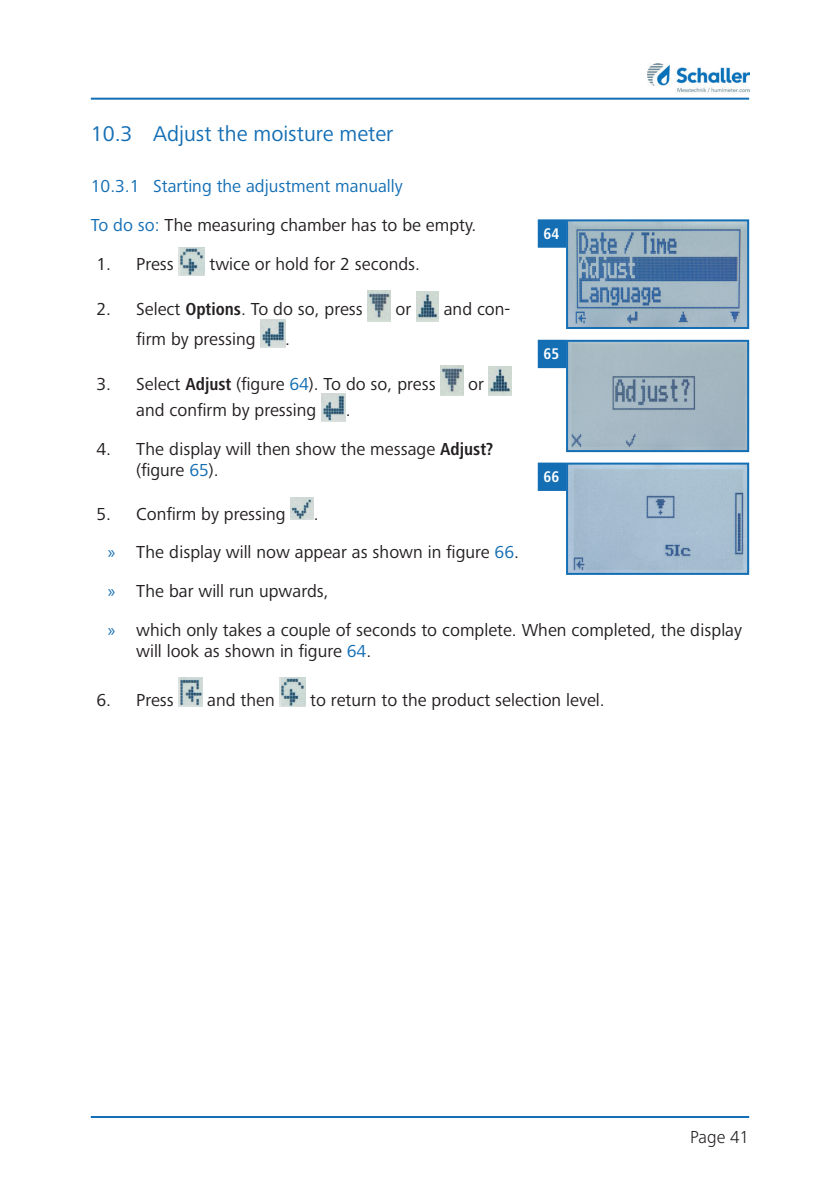
<style>
.page{position:relative;width:840px;height:1191px;background:#fff}
.page>*{position:absolute;margin:0;border:0;box-sizing:border-box;transform-origin:0 0}
.t1{font:22px "Frutiger Next Pro";color:#136eb4}
.t2{font:18px/38.6px "Frutiger Next Pro";color:#231f20}
.t3{font:18px/39px "Frutiger Next Pro";color:#136eb4}
.t4{font:300 18px "Frutiger Next Pro";color:#231f20}
.t5{font:700 condensed 16px "Frutiger Next Pro";color:#fff}
.s1{color:#231f20}
.s2{font-weight:700;font-stretch:condensed}
.s3{color:#136eb4}
.s4{font-family:"Myriad Pro";color:#136eb4}
</style>
<div class="page">
<hr style="left:91px;top:98px;width:657px;height:2px;background:#136eb4">
<hr style="left:91px;top:1116px;width:657px;height:2px;background:#136eb4">
<img style="left:647px;top:63px;width:101px;height:30px">
<img style="left:179px;top:247px;width:25px;height:29px">
<img style="left:367px;top:291px;width:23px;height:30px">
<img style="left:416px;top:292px;width:22px;height:29px">
<img style="left:260px;top:319px;width:25px;height:28px">
<img style="left:440px;top:365px;width:23px;height:30px">
<img style="left:488px;top:366px;width:23px;height:29px">
<img style="left:321px;top:393px;width:25px;height:29px">
<img style="left:290px;top:497px;width:23px;height:23px">
<img style="left:179px;top:678px;width:23px;height:28px">
<img style="left:279px;top:678px;width:26px;height:28px">
<div style="left:538px;top:220px;width:27px;height:27px;background:#136eb4"></div>
<div style="left:537px;top:219px;width:29px;height:29px;border:2px solid #136eb4"></div>
<img style="left:568px;top:222px;width:177px;height:104px">
<div style="left:565px;top:219px;width:183px;height:110px;border:2px solid #136eb4"></div>
<div style="left:538px;top:341px;width:27px;height:26px;background:#136eb4"></div>
<div style="left:537px;top:340px;width:29px;height:28px;border:2px solid #136eb4"></div>
<img style="left:568px;top:343px;width:177px;height:106px">
<div style="left:565px;top:340px;width:183px;height:112px;border:2px solid #136eb4"></div>
<div style="left:538px;top:463px;width:27px;height:27px;background:#136eb4"></div>
<div style="left:537px;top:462px;width:29px;height:29px;border:2px solid #136eb4"></div>
<img style="left:568px;top:465px;width:177px;height:107px">
<div style="left:565px;top:462px;width:183px;height:113px;border:2px solid #136eb4"></div>
<p class="t1" style="left:91px;top:121px;width:304px">10.3 Adjust the moisture meter</p>
<p class="t3" style="left:91px;top:166px;width:387px">10.3.1 Starting the adjustment manually<br>To do so: <span class="s1">The measuring chamber has to be empty.</span></p>
<p class="t2" style="left:96px;top:245px;width:79px">1. Press</p>
<p class="t2" style="left:209px;top:245px;width:212px">twice or hold for 2 seconds.</p>
<p class="t2" style="left:96px;top:290px;width:268px">2. Select <span class="s2">Options</span>. To do so, press</p>
<p class="t2" style="left:395px;top:290px;width:17px">or</p>
<p class="t2" style="left:443px;top:290px;width:68px">and con-</p>
<p class="t2" style="left:136px;top:319px;width:121px">firm by pressing</p>
<p class="t2" style="left:285px;top:319px;width:6px">.</p>
<p class="t2" style="left:96px;top:365px;width:340px">3. Select <span class="s2">Adjust</span> (figure <span class="s3">64</span>). To do so, press</p>
<p class="t2" style="left:468px;top:365px;width:17px">or</p>
<p class="t2" style="left:136px;top:391px;width:181px">and confirm by pressing</p>
<p class="t2" style="left:346px;top:391px;width:6px">.</p>
<p class="t2" style="left:136px;top:438px;width:358px;line-height:21.6px;text-indent:-40px">4. The display will then show the message <span class="s2">Adjust? </span>(figure <span class="s3">65</span>).</p>
<p class="t2" style="left:96px;top:494px;width:191px">5. Confirm by pressing</p>
<p class="t5" style="left:543px;top:224px;width:17px">64</p>
<p class="t5" style="left:543px;top:345px;width:17px">65</p>
<p class="t5" style="left:543px;top:467px;width:17px">66</p>
<p class="t2" style="left:108px;top:494px;width:635px;text-indent:206px">.<br><span class="s4">»</span> The display will now appear as shown in figure <span class="s3">66</span>.<br><span class="s4">»</span> The bar will run upwards,<br><span class="s4">»</span> which only takes a couple of seconds to complete. When completed, the display</p>
<p class="t2" style="left:136px;top:632px;width:236px">will look as shown in figure <span class="s3">64</span>.</p>
<p class="t2" style="left:96px;top:681px;width:79px">6. Press</p>
<p class="t2" style="left:207px;top:681px;width:69px">and then</p>
<p class="t2" style="left:310px;top:681px;width:296px">to return to the product selection level.</p>
<p class="t4" style="left:690px;top:1126px;width:60px">Page 41</p>
</div>
